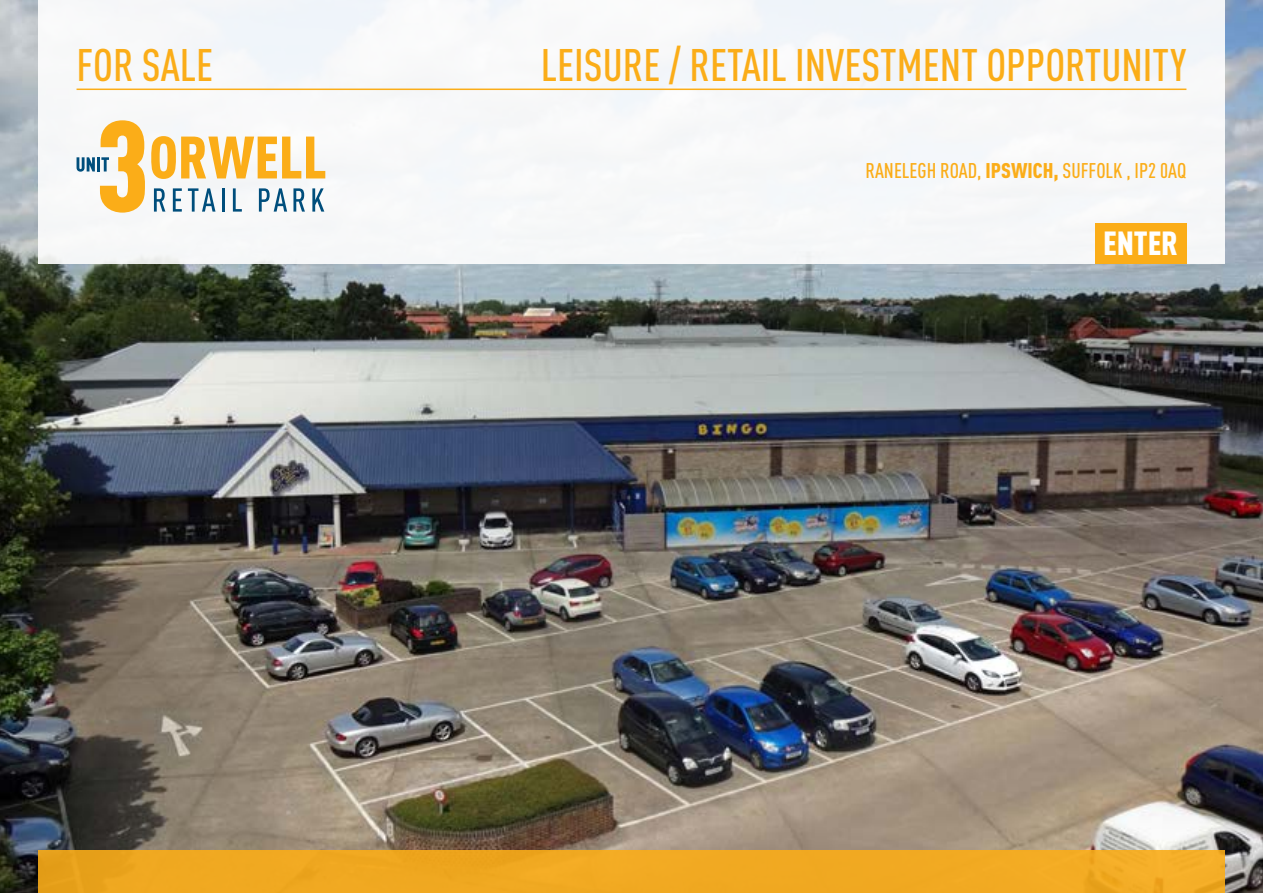
<style>
.page{position:relative;width:1263px;height:893px;background:#fff}
.page>*{position:absolute;margin:0;border:0;box-sizing:border-box;transform-origin:0 0}
.t1{font:500 45px "DIN Cond";color:#fbad18}
.t2{font:900 33px "DIN Cond";letter-spacing:-.005em;color:#fff}
.t3{font:500 21px "DIN Cond";color:#fbad18}
.s1{font-weight:900}
</style>
<div class="page">
<img style="left:0;top:0;width:1263px;height:893px">
<div style="left:38px;top:0;width:1187px;height:264px;background:#f7f8f9"></div>
<div style="left:38px;top:850px;width:1187px;height:43px;background:#f1a921"></div>
<svg style="left:151px;top:136px;width:174px;height:43px"></svg>
<svg style="left:154px;top:188px;width:11px;height:24px"></svg>
<svg style="left:173px;top:188px;width:9px;height:24px"></svg>
<svg style="left:188px;top:188px;width:27px;height:24px"></svg>
<hr style="left:222px;top:188px;width:3px;height:24px;background:#004e7c">
<svg style="left:233px;top:188px;width:9px;height:24px"></svg>
<svg style="left:259px;top:188px;width:28px;height:24px"></svg>
<svg style="left:293px;top:188px;width:12px;height:24px"></svg>
<svg style="left:312px;top:188px;width:12px;height:24px"></svg>
<svg style="left:77px;top:120px;width:68px;height:93px"></svg>
<div style="left:1094px;top:223px;width:92px;height:41px;background:#fbad18"></div>
<hr style="left:77px;top:89px;width:1109px;height:1px;background:#fbad18">
<p class="t1" style="left:77px;top:38px;width:138px">FOR SALE</p>
<p class="t1" style="left:541px;top:38px;width:647px">LEISURE / RETAIL INVESTMENT OPPORTUNITY</p>
<p class="t3" style="left:865px;top:159px;width:322px">RANELEGH ROAD, <span class="s1">IPSWICH,</span> SUFFOLK , IP2 0AQ</p>
<p class="t2" style="left:1103px;top:223px;width:76px">ENTER</p>
</div>
